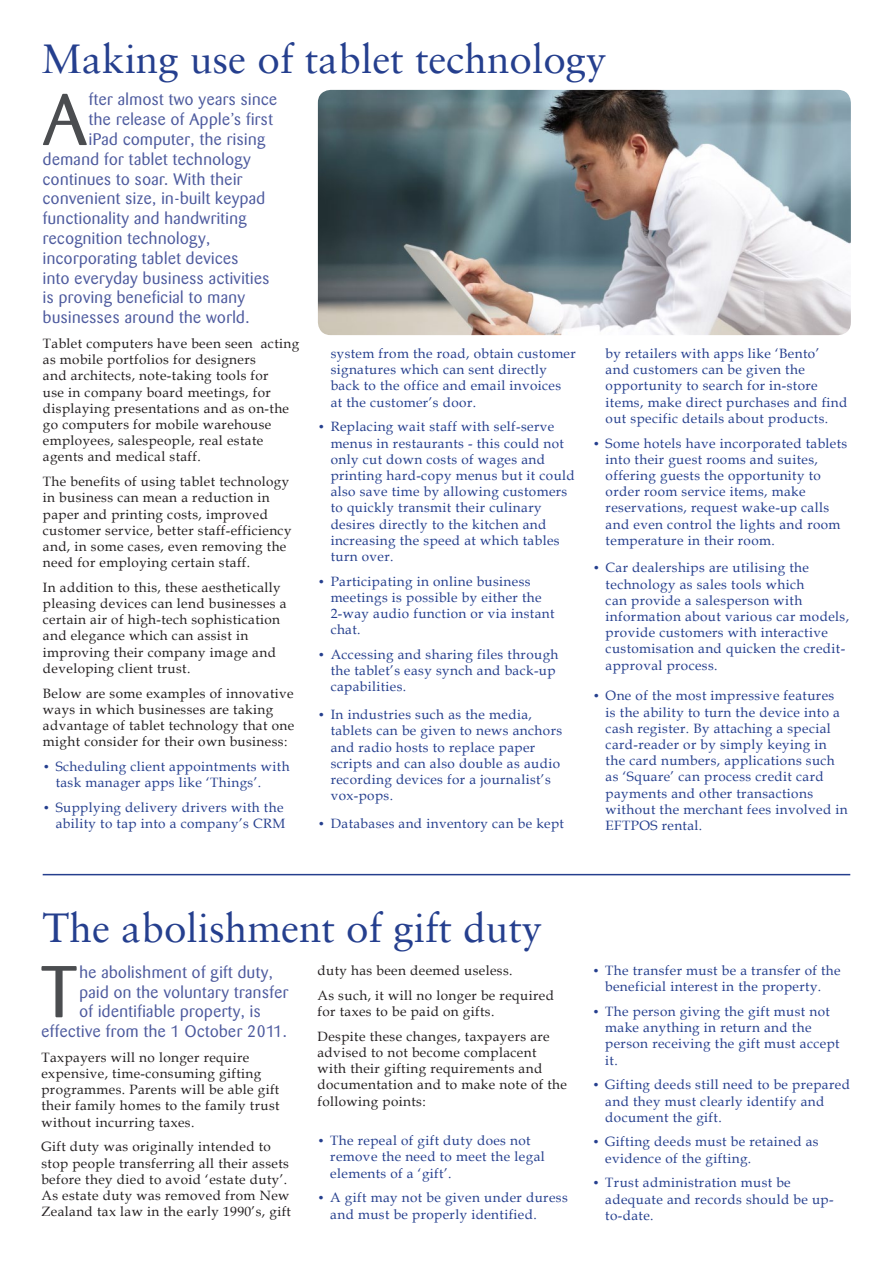
<style>
.page{position:relative;width:893px;height:1263px;background:#fff}
.page>*{position:absolute;margin:0;border:0;box-sizing:border-box;transform-origin:0 0}
.Body_Text_-_1st_Para{font:72.6px "Barmeno";color:#4b4d50}
.Title_-_Article{font:40.5px "Sabon LT";color:#253f8e}
.Body_Text_-_1st_Para-2{font:16.5px "Barmeno";letter-spacing:.03em;color:#4d5a9e}
.Body_Text_-_Bullets{font:13.5px/16.2px "Book Antiqua";letter-spacing:.03em;color:#253f8e}
.Body_Text{font:13.5px/16.2px "Book Antiqua";letter-spacing:.03em;color:#231f20}
.s1{font-size:12px}
</style>
<div class="page">
<img style="left:318px;top:90px;width:533px;height:245px">
<hr style="left:43px;top:874px;width:807px;height:1px;background:#253f8e">
<p class="Title_-_Article" style="left:41px;top:35px;width:566px">Making use of tablet technology</p>
<p class="Body_Text_-_1st_Para" style="left:43px;top:78px;width:45px">A</p>
<p class="Body_Text_-_1st_Para-2" style="left:89px;top:90px;width:190px">fter almost two years since</p>
<p class="Body_Text_-_1st_Para-2" style="left:89px;top:110px;width:185px">the release of Apple’s first</p>
<p class="Body_Text_-_1st_Para-2" style="left:89px;top:130px;width:178px">iPad computer, the rising</p>
<p class="Body_Text_-_1st_Para-2" style="left:43px;top:150px;width:209px">demand for tablet technology</p>
<p class="Body_Text_-_1st_Para-2" style="left:43px;top:169px;width:201px">continues to soar. With their</p>
<p class="Body_Text_-_1st_Para-2" style="left:43px;top:189px;width:224px">convenient size, in-built keypad</p>
<p class="Body_Text_-_1st_Para-2" style="left:43px;top:209px;width:205px">functionality and handwriting</p>
<p class="Body_Text_-_1st_Para-2" style="left:43px;top:229px;width:169px">recognition technology,</p>
<p class="Body_Text_-_1st_Para-2" style="left:43px;top:249px;width:197px">incorporating tablet devices</p>
<p class="Body_Text_-_1st_Para-2" style="left:43px;top:268px;width:228px">into everyday business activities</p>
<p class="Body_Text_-_1st_Para-2" style="left:43px;top:288px;width:204px">is proving beneficial to many</p>
<p class="Body_Text_-_1st_Para-2" style="left:43px;top:308px;width:208px">businesses around the world.</p>
<p class="Body_Text" style="left:43px;top:335px;width:258px">Tablet computers have been seen acting as mobile portfolios for designers<br>and architects, note-taking tools for<br>use in company board meetings, for displaying presentations and as on-the go computers for mobile warehouse employees, salespeople, real estate agents and medical staff.</p>
<p class="Body_Text" style="left:43px;top:473px;width:250px">The benefits of using tablet technology in business can mean a reduction in paper and printing costs, improved customer service, better staff-efficiency and, in some cases, even removing the need for employing certain staff.</p>
<p class="Body_Text" style="left:43px;top:579px;width:245px">In addition to this, these aesthetically pleasing devices can lend businesses a certain air of high-tech sophistication and elegance which can assist in improving their company image and developing client trust.</p>
<p class="Body_Text" style="left:43px;top:684px;width:253px">Below are some examples of innovative ways in which businesses are taking advantage of tablet technology that one might consider for their own business:</p>
<p class="Body_Text_-_Bullets" style="left:56px;top:758px;width:235px;text-indent:-13px"><span class="s1">•</span> Scheduling client appointments with task manager apps like ‘Things’.</p>
<p class="Body_Text_-_Bullets" style="left:43px;top:799px;width:244px;text-align:right"><span class="s1">•</span> Supplying delivery drivers with the ability to tap into a company’s CRM</p>
<p class="Body_Text_-_Bullets" style="left:331px;top:345px;width:247px">system from the road, obtain customer signatures which can sent directly back to the office and email invoices at the customer’s door.</p>
<p class="Body_Text_-_Bullets" style="left:331px;top:418px;width:246px;text-indent:-13px"><span class="s1">•</span> Replacing wait staff with self-serve menus in restaurants - this could not only cut down costs of wages and printing hard-copy menus but it could also save time by allowing customers to quickly transmit their culinary desires directly to the kitchen and increasing the speed at which tables turn over.</p>
<p class="Body_Text_-_Bullets" style="left:331px;top:573px;width:225px;text-indent:-13px"><span class="s1">•</span> Participating in online business meetings is possible by either the<br>2-way audio function or via instant chat.</p>
<p class="Body_Text_-_Bullets" style="left:331px;top:646px;width:229px;text-indent:-13px"><span class="s1">•</span> Accessing and sharing files through the tablet’s easy synch and back-up capabilities.</p>
<p class="Body_Text_-_Bullets" style="left:331px;top:706px;width:233px;text-indent:-13px"><span class="s1">•</span> In industries such as the media, tablets can be given to news anchors and radio hosts to replace paper scripts and can also double as audio recording devices for a journalist’s vox-pops.</p>
<p class="Body_Text_-_Bullets" style="left:318px;top:815px;width:248px"><span class="s1">•</span> Databases and inventory can be kept</p>
<p class="Body_Text_-_Bullets" style="left:606px;top:345px;width:243px">by retailers with apps like ‘Bento’<br>and customers can be given the opportunity to search for in-store items, make direct purchases and find out specific details about products.</p>
<p class="Body_Text_-_Bullets" style="left:606px;top:435px;width:243px;text-indent:-13px"><span class="s1">•</span> Some hotels have incorporated tablets into their guest rooms and suites, offering guests the opportunity to order room service items, make reservations, request wake-up calls and even control the lights and room temperature in their room.</p>
<p class="Body_Text_-_Bullets" style="left:606px;top:559px;width:245px;text-indent:-13px"><span class="s1">•</span> Car dealerships are utilising the technology as sales tools which<br>can provide a salesperson with information about various car models, provide customers with interactive customisation and quicken the credit&shy;approval process.</p>
<p class="Body_Text_-_Bullets" style="left:606px;top:687px;width:244px;text-indent:-13px"><span class="s1">•</span> One of the most impressive features<br>is the ability to turn the device into a cash register. By attaching a special card-reader or by simply keying in the card numbers, applications such as ‘Square’ can process credit card payments and other transactions without the merchant fees involved in EFTPOS rental.</p>
<p class="Title_-_Article" style="left:43px;top:904px;width:501px">The abolishment of gift duty</p>
<p class="Body_Text_-_1st_Para" style="left:41px;top:950px;width:38px">T</p>
<p class="Body_Text_-_1st_Para-2" style="left:79px;top:962px;width:195px">he abolishment of gift duty,</p>
<p class="Body_Text" style="left:317px;top:962px;width:197px">duty has been deemed useless.</p>
<p class="Body_Text" style="left:317px;top:987px;width:238px">As such, it will no longer be required for taxes to be paid on gifts.</p>
<p class="Body_Text" style="left:317px;top:1028px;width:251px">Despite these changes, taxpayers are advised to not become complacent with their gifting requirements and documentation and to make note of the following points:</p>
<p class="Body_Text_-_Bullets" style="left:330px;top:1132px;width:216px;text-indent:-13px"><span class="s1">•</span> The repeal of gift duty does not remove the need to meet the legal elements of a ‘gift’.</p>
<p class="Body_Text_-_Bullets" style="left:330px;top:1189px;width:239px;text-indent:-13px"><span class="s1">•</span> A gift may not be given under duress and must be properly identified.</p>
<p class="Body_Text_-_1st_Para-2" style="left:79px;top:982px;width:210px">paid on the voluntary transfer</p>
<p class="Body_Text_-_1st_Para-2" style="left:79px;top:1002px;width:183px">of identifiable property, is</p>
<p class="Body_Text_-_1st_Para-2" style="left:41px;top:1022px;width:247px">effective from the 1 October 2011.</p>
<p class="Body_Text" style="left:41px;top:1049px;width:240px">Taxpayers will no longer require expensive, time-consuming gifting programmes. Parents will be able gift their family homes to the family trust without incurring taxes.</p>
<p class="Body_Text" style="left:41px;top:1138px;width:251px">Gift duty was originally intended to stop people transferring all their assets before they died to avoid ‘estate duty’.<br>As estate duty was removed from New Zealand tax law in the early 1990’s, gift</p>
<p class="Body_Text_-_Bullets" style="left:592px;top:962px;width:250px;text-align:center"><span class="s1">•</span> The transfer must be a transfer of the beneficial interest in the property.</p>
<p class="Body_Text_-_Bullets" style="left:605px;top:1003px;width:236px;text-indent:-13px"><span class="s1">•</span> The person giving the gift must not make anything in return and the person receiving the gift must accept it.</p>
<p class="Body_Text_-_Bullets" style="left:605px;top:1076px;width:246px;text-indent:-13px"><span class="s1">•</span> Gifting deeds still need to be prepared and they must clearly identify and document the gift.</p>
<p class="Body_Text_-_Bullets" style="left:605px;top:1133px;width:215px;text-indent:-13px"><span class="s1">•</span> Gifting deeds must be retained as evidence of the gifting.</p>
<p class="Body_Text_-_Bullets" style="left:605px;top:1174px;width:230px;text-indent:-13px"><span class="s1">•</span> Trust administration must be adequate and records should be up&shy;to-date.</p>
</div>
